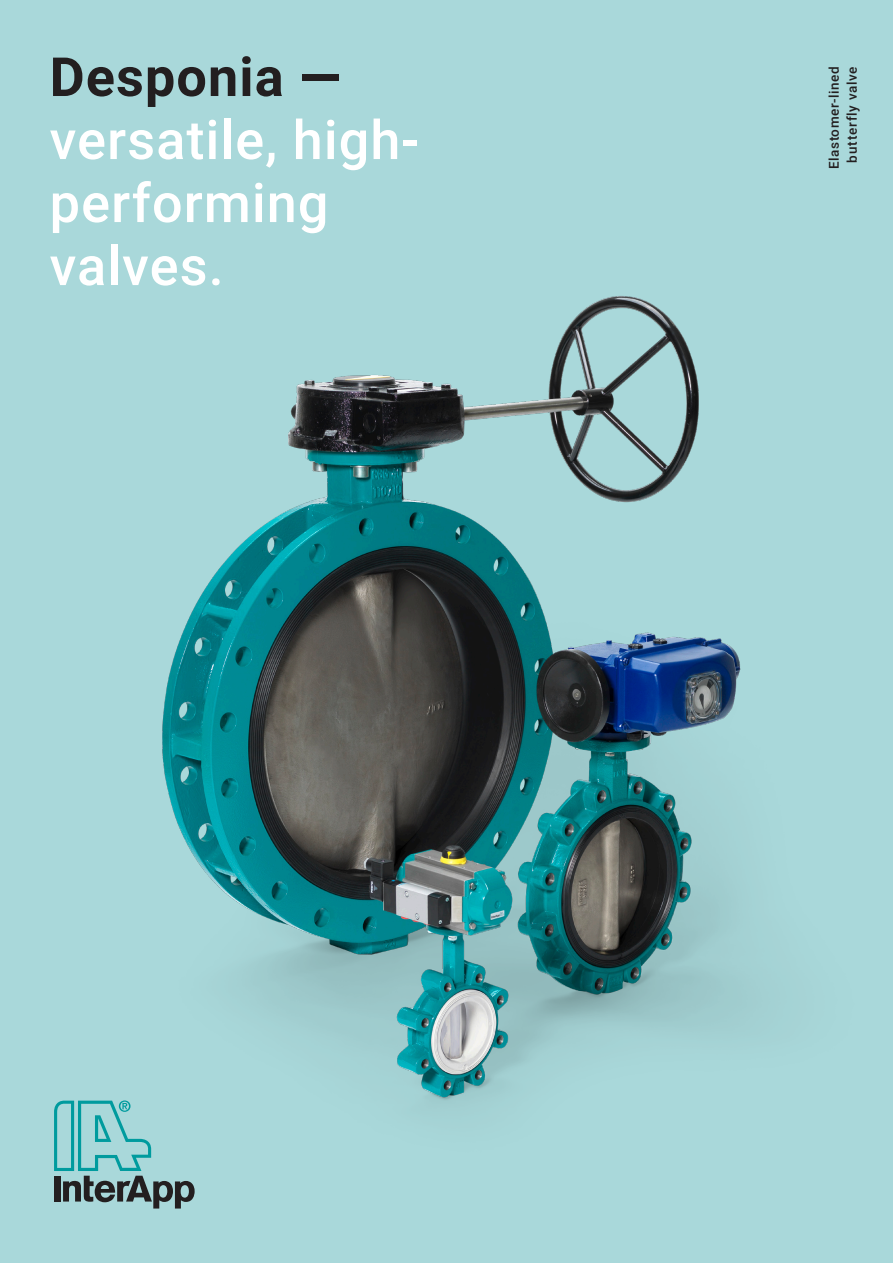
<style>
.page{position:relative;width:893px;height:1263px;background:#a9d8da}
.page>*{position:absolute;margin:0;border:0;box-sizing:border-box;transform-origin:0 0}
.t1{font:500 54px/63px "Roboto";letter-spacing:.02em;color:#fff}
.t2{font:700 54px "Roboto";letter-spacing:.02em;color:#231f20}
.t3{font:500 13.5px/18px "Roboto";letter-spacing:.04em;color:#231f20;text-align:center}
</style>
<div class="page">
<img style="left:162px;top:296px;width:586px;height:808px">
<svg style="left:54px;top:1100px;width:141px;height:108px"></svg>
<p class="t2" style="left:50px;top:39px;width:292px">Desponia —</p>
<p class="t1" style="left:50px;top:106px;width:371px">versatile, high&shy;performing valves.</p>
<p class="t3" style="left:824px;top:169px;width:104px;rotate:-90deg">Elastomer-lined butterfly valve</p>
</div>
